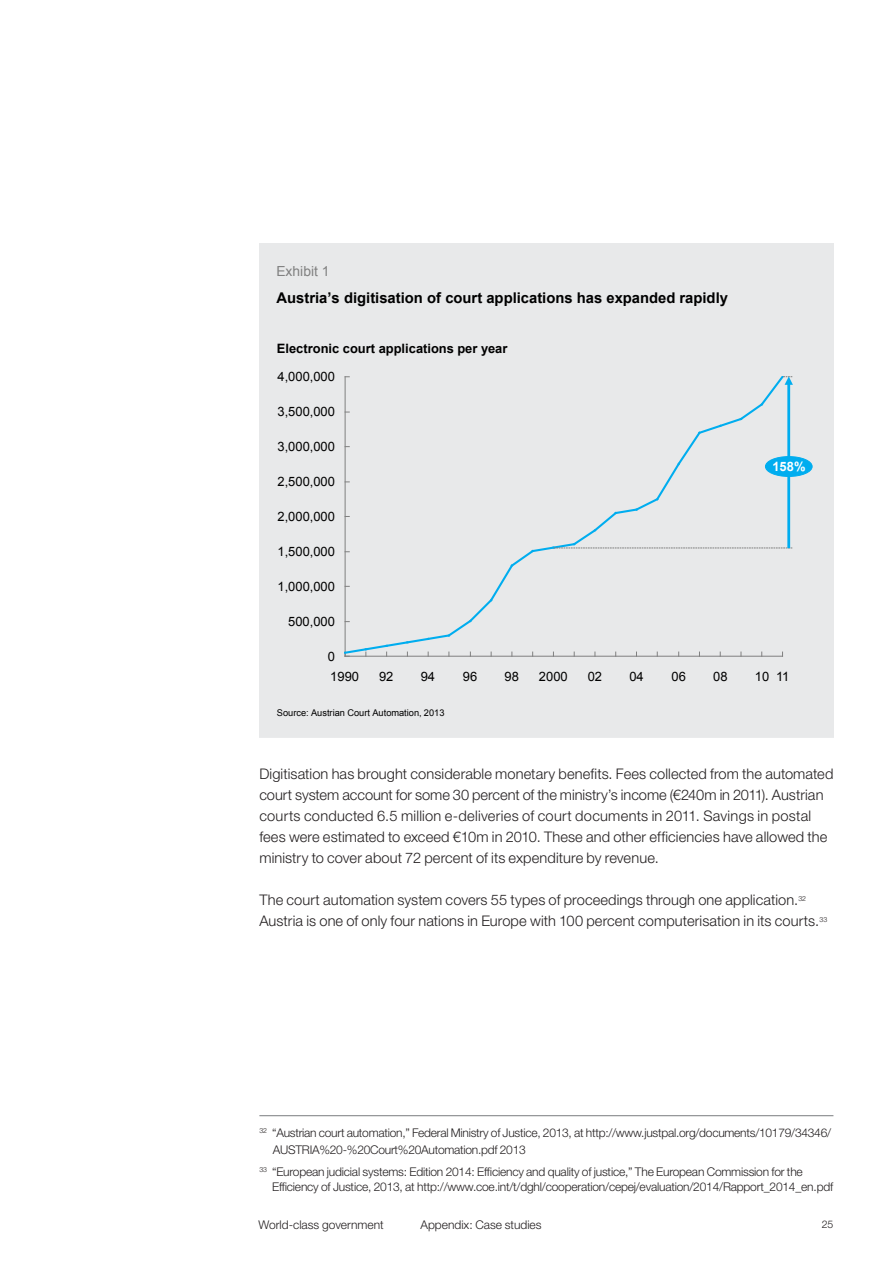
<style>
.page{position:relative;width:893px;height:1263px;background:#fff}
.page>*{position:absolute;margin:0;border:0;box-sizing:border-box;transform-origin:0 0}
.t1{font:700 14.85px "Arial";color:#000}
.Body{font:300 14.7px/21px "Helvetica Neue LT Std";letter-spacing:.005em;color:#231f20}
.t2{font:13.8px "Arial";color:#808080}
.t3{font:12.9px "Arial";color:#000}
.t4{font:700 12.9px "Arial";color:#000}
.t5{font:700 12.9px "Arial";color:#fff}
.Footnotes{font:300 12px/15px "Helvetica Neue LT Std";letter-spacing:-.015em;color:#231f20}
.Footnote_rule_above{font:300 12px/16.5px "Helvetica Neue LT Std";letter-spacing:-.02em;color:#231f20}
.t6{font:300 10.5px "Helvetica Neue LT Std";color:#231f20}
.t7{font:9.3px "Arial";color:#000}
</style>
<div class="page">
<div style="left:259px;top:243px;width:574px;height:494px;background:#e8e9ea"></div>
<div style="left:344px;top:376px;width:449px;height:281px;background:#e8e9ea"></div>
<div style="left:765px;top:457px;width:47px;height:19px;background:#00adef;border-radius:50%"></div>
<div style="left:765px;top:456px;width:47px;height:21px;border:1px solid #00adef;border-radius:50%"></div>
<hr style="left:259px;top:1115px;width:574px;height:1px;background:#7a7c7f">
<p class="t2" style="left:276px;top:261px;width:55px">Exhibit 1</p>
<p class="t1" style="left:277px;top:287px;width:453px">Austria’s digitisation of court applications has expanded rapidly</p>
<p class="t4" style="left:277px;top:339px;width:232px">Electronic court applications per year</p>
<p class="t3" style="left:277px;top:367px;width:59px">4,000,000</p>
<p class="t3" style="left:277px;top:403px;width:59px">3,500,000</p>
<p class="t3" style="left:277px;top:437px;width:59px">3,000,000</p>
<p class="t3" style="left:277px;top:473px;width:59px">2,500,000</p>
<p class="t3" style="left:277px;top:507px;width:59px">2,000,000</p>
<p class="t3" style="left:277px;top:543px;width:59px">1,500,000</p>
<p class="t3" style="left:277px;top:577px;width:59px">1,000,000</p>
<p class="t3" style="left:288px;top:613px;width:48px">500,000</p>
<p class="t3" style="left:328px;top:647px;width:9px">0</p>
<p class="t5" style="left:772px;top:457px;width:35px">158%</p>
<p class="t3" style="left:330px;top:668px;width:30px">1990</p>
<p class="t3" style="left:379px;top:668px;width:16px">92</p>
<p class="t3" style="left:421px;top:668px;width:16px">94</p>
<p class="t3" style="left:463px;top:668px;width:16px">96</p>
<p class="t3" style="left:588px;top:668px;width:16px">02</p>
<p class="t3" style="left:629px;top:668px;width:16px">04</p>
<p class="t3" style="left:672px;top:668px;width:16px">06</p>
<p class="t3" style="left:713px;top:668px;width:16px">08</p>
<p class="t7" style="left:277px;top:706px;width:169px">Source: Austrian Court Automation, 2013</p>
<p class="t3" style="left:505px;top:668px;width:16px">98</p>
<p class="t3" style="left:539px;top:668px;width:30px">2000</p>
<p class="t3" style="left:755px;top:668px;width:36px">10 11</p>
<p class="Body" style="left:259px;top:763px;width:575px">Digitisation has brought considerable monetary benefits. Fees collected from the automated court system account for some 30 percent of the ministry’s income (€240m in 2011). Austrian courts conducted 6.5 million e-deliveries of court documents in 2011. Savings in postal fees were estimated to exceed €10m in 2010. These and other efficiencies have allowed the ministry to cover about 72 percent of its expenditure by revenue.</p>
<p class="Body" style="left:259px;top:889px;width:569px">The court automation system covers 55 types of proceedings through one application.<sup>32<br></sup>Austria is one of only four nations in Europe with 100 percent computerisation in its courts.<sup>33</sup></p>
<p class="Footnote_rule_above" style="left:273px;top:1124px;width:560px;text-indent:-14px"><sup>32</sup> “Austrian court automation,” Federal Ministry of Justice, 2013, at http://www.justpal.org/documents/10179/34346/<br>AUSTRIA%20-%20Court%20Automation.pdf 2013</p>
<p class="Footnotes" style="left:272px;top:1164px;width:562px;text-indent:-13px"><sup>33</sup> “European judicial systems: Edition 2014: Efficiency and quality of justice,” The European Commission for the<br>Efficiency of Justice, 2013, at http://www.coe.int/t/dghl/cooperation/cepej/evaluation/2014/Rapport_2014_en.pdf</p>
<p class="t6" style="left:822px;top:1218px;width:13px">25</p>
<p class="Footnotes" style="left:258px;top:1217px;width:127px">World-class government</p>
<p class="Footnotes" style="left:420px;top:1217px;width:123px">Appendix: Case studies</p>
</div>
